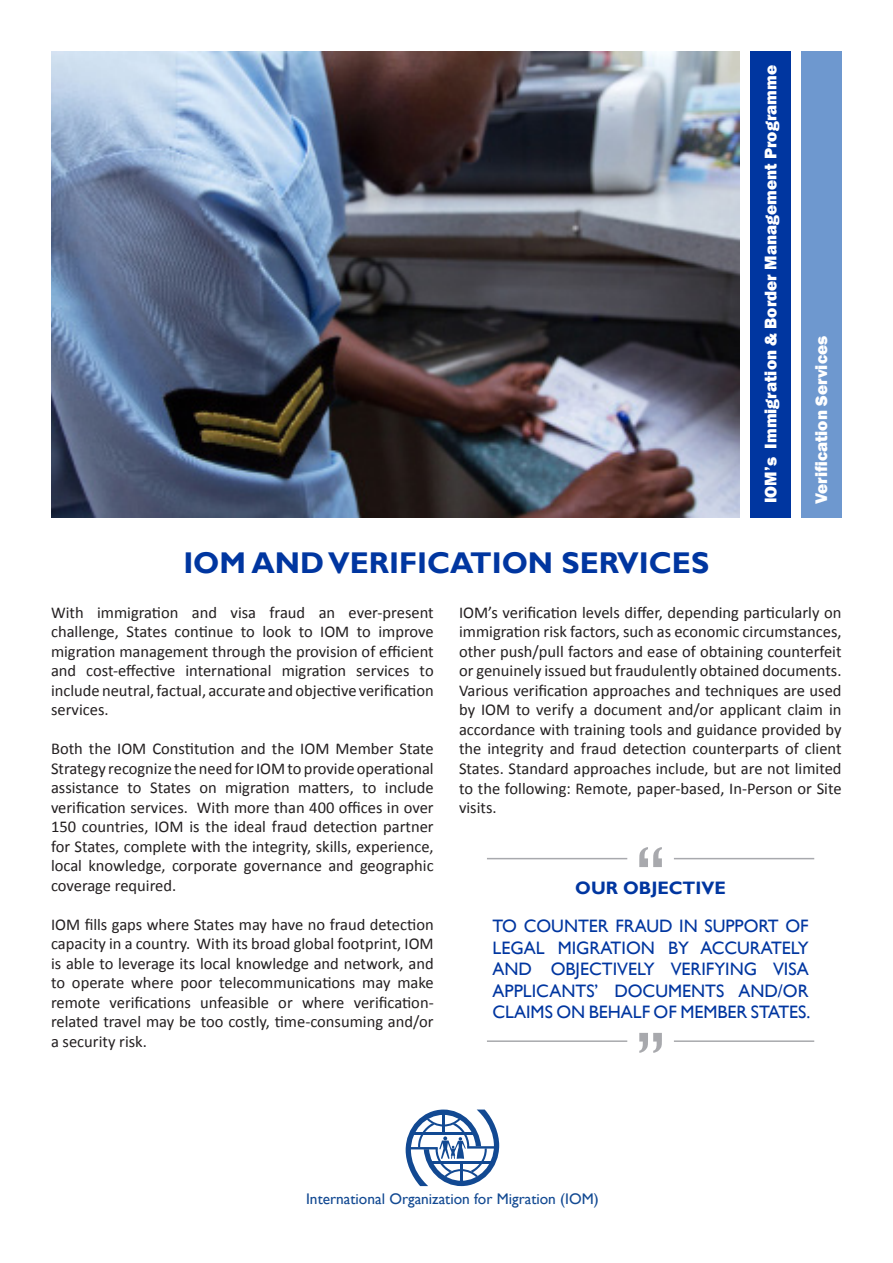
<style>
.page{position:relative;width:893px;height:1263px;background:#fff}
.page>*{position:absolute;margin:0;border:0;box-sizing:border-box;transform-origin:0 0}
.header1{font:72px "Lucida Bright";color:#a8a9ad}
.mission_statement{font:700 30px "Gill Sans";color:#0036a0}
.header1-2{font:18px/21.6px "Gill Sans";color:#0036a0;text-align:justify}
.header1-3{font:700 18px "Gill Sans";color:#0036a0}
.header1-4{font:800 17.25px "Franklin Gothic";color:#fff}
.Body{font:16.5px/19.5px "Calibri";color:#231f20;text-align:justify}
.t1{font:15.3px "Gill Sans";color:#124992}
</style>
<div class="page">
<div style="left:801px;top:51px;width:40px;height:466px;background:#6e98cf"></div>
<img style="left:51px;top:51px;width:689px;height:466px">
<hr style="left:487px;top:858px;width:140px;height:1px;background:#a8a9ad">
<hr style="left:487px;top:1040px;width:140px;height:2px;background:#a8a9ad">
<hr style="left:674px;top:858px;width:140px;height:1px;background:#a8a9ad">
<hr style="left:674px;top:1040px;width:140px;height:2px;background:#a8a9ad">
<svg style="left:406px;top:1109px;width:93px;height:77px"></svg>
<div style="left:750px;top:51px;width:41px;height:466px;background:#0036a0"></div>
<p class="header1-4" style="left:759px;top:503px;width:439px;rotate:-90deg">IOM’s Immigration &amp; Border Management Programme</p>
<p class="header1-4" style="left:810px;top:504px;width:169px;rotate:-90deg">Verification Services</p>
<p class="mission_statement" style="left:183px;top:545px;width:527px">IOM AND VERIFICATION SERVICES</p>
<p class="Body" style="left:51px;top:602px;width:384px">With immigration and visa fraud an ever-present challenge, States continue to look to IOM to improve migration management through the provision of efficient and cost-effective international migration services to include neutral, factual, accurate and objective verification services.</p>
<p class="Body" style="left:51px;top:739px;width:384px">Both the IOM Constitution and the IOM Member State Strategy recognize the need for IOM to provide operational assistance to States on migration matters, to include verification services. With more than 400 offices in over 150 countries, IOM is the ideal fraud detection partner for States, complete with the integrity, skills, experience, local knowledge, corporate governance and geographic coverage required.</p>
<p class="Body" style="left:51px;top:914px;width:384px">IOM fills gaps where States may have no fraud detection capacity in a country. With its broad global footprint, IOM is able to leverage its local knowledge and network, and to operate where poor telecommunications may make remote verifications unfeasible or where verification&shy;related travel may be too costly, time-consuming and/or a security risk.</p>
<p class="Body" style="left:459px;top:602px;width:384px">IOM’s verification levels differ, depending particularly on immigration risk factors, such as economic circumstances, other push/pull factors and ease of obtaining counterfeit or genuinely issued but fraudulently obtained documents.<br>Various verification approaches and techniques are used by IOM to verify a document and/or applicant claim in accordance with training tools and guidance provided by the integrity and fraud detection counterparts of client States. Standard approaches include, but are not limited to the following: Remote, paper-based, In-Person or Site visits.</p>
<p class="header1" style="left:634px;top:836px;width:34px">“</p>
<p class="header1-3" style="left:575px;top:877px;width:152px">OUR OBJECTIVE</p>
<p class="header1-2" style="left:493px;top:915px;width:319px">TO COUNTER FRAUD IN SUPPORT OF LEGAL MIGRATION BY ACCURATELY AND OBJECTIVELY VERIFYING VISA APPLICANTS’ DOCUMENTS AND/OR CLAIMS ON BEHALF OF MEMBER STATES.</p>
<p class="header1" style="left:634px;top:1021px;width:34px">”</p>
<p class="t1" style="left:306px;top:1190px;width:294px">International Organization for Migration (IOM)</p>
</div>
